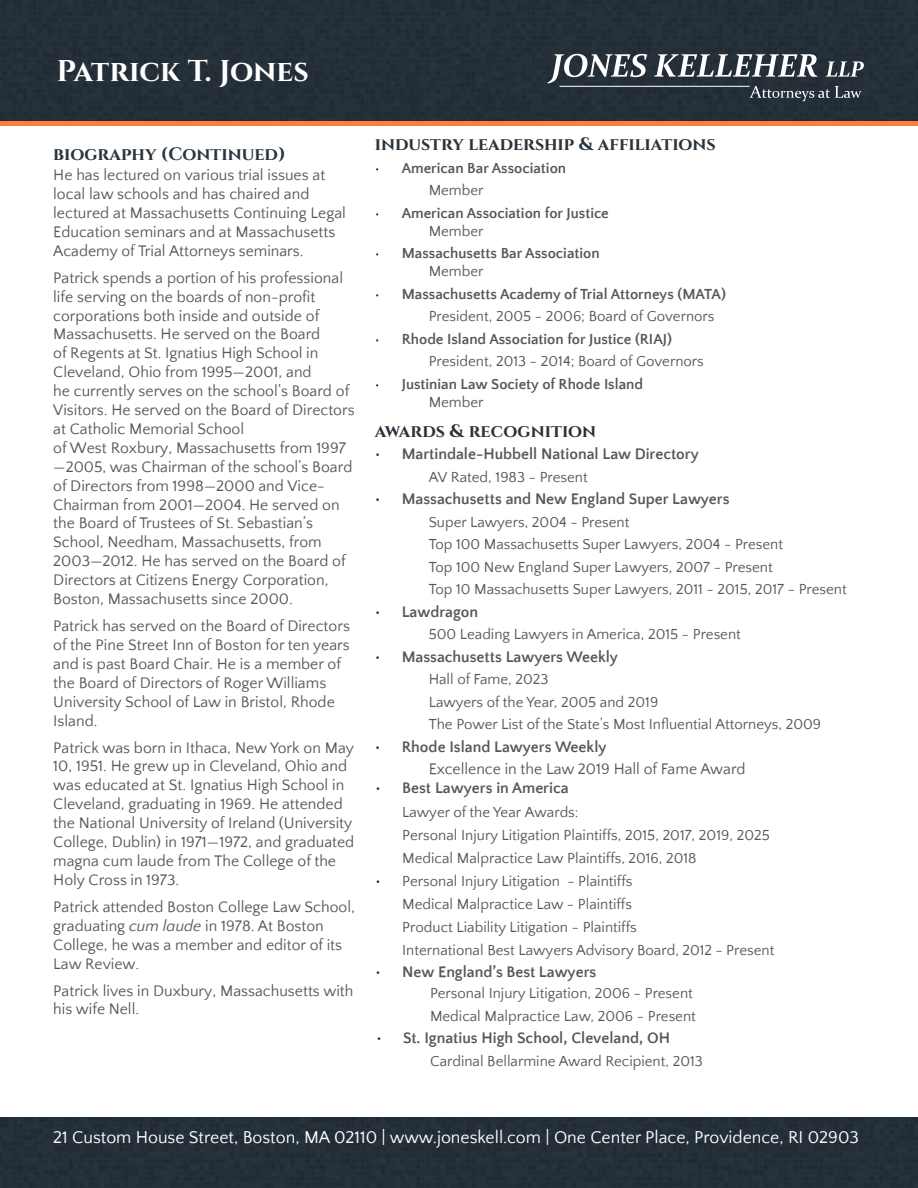
<style>
.page{position:relative;width:918px;height:1188px;background:#fff}
.page>*{position:absolute;margin:0;border:0;box-sizing:border-box;transform-origin:0 0}
.t1{font:700 30px "Cinzel";letter-spacing:-.005em;color:#fff}
.t2{font:700 18px "Cinzel";color:#29333c}
.t3{font:17.7px "Quattrocento Sans";color:#fff}
.t4{font:15.75px/18.9px "Quattrocento Sans";color:#575758}
.t5{font:700 15.75px "Quattrocento Sans";color:#575758}
.t6{font:15px/23px "Quattrocento Sans";color:#575758}
.t7{font:700 15px "Quattrocento Sans";color:#575758}
.s1{font-style:italic}
.s2{font-weight:400;color:#231f20}
.s3{font-weight:400;font-size:18px;color:#231f20}
.s4{font-size:18px;color:#231f20}
</style>
<div class="page">
<div style="left:0;top:1118px;width:918px;height:70px;background:#252f38"></div>
<div style="left:0;top:0;width:918px;height:122px;background:#252f38"></div>
<svg style="left:547px;top:54px;width:100px;height:30px"></svg>
<svg style="left:654px;top:54px;width:163px;height:23px"></svg>
<svg style="left:826px;top:61px;width:38px;height:16px"></svg>
<hr style="left:560px;top:86px;width:190px;height:1px;background:#fff">
<svg style="left:749px;top:86px;width:113px;height:15px;background:#495159"></svg>
<hr style="left:0;top:122px;width:918px;height:4px;background:#ff7d3f">
<p class="t1" style="left:57px;top:53px;width:254px">Patrick T. Jones</p>
<p class="t2" style="left:53px;top:143px;width:234px">biography (Continued)</p>
<p class="t4" style="left:53px;top:166px;width:294px">He has lectured on various trial issues at local law schools and has chaired and lectured at Massachusetts Continuing Legal Education seminars and at Massachusetts Academy of Trial Attorneys seminars.</p>
<p class="t4" style="left:53px;top:269px;width:303px">Patrick spends a portion of his professional life serving on the boards of non-profit corporations both inside and outside of Massachusetts. He served on the Board<br>of Regents at St. Ignatius High School in Cleveland, Ohio from 1995 —2001, and<br>he currently serves on the school’s Board of Visitors. He served on the Board of Directors at Catholic Memorial School<br>of West Roxbury, Massachusetts from 1997 —2005, was Chairman of the school’s Board of Directors from 1998—2000 and Vice-Chairman from 2001—2004. He served on the Board of Trustees of St. Sebastian’s School, Needham, Massachusetts, from 2003—2012. He has served on the Board of Directors at Citizens Energy Corporation, Boston, Massachusetts since 2000.</p>
<p class="t4" style="left:53px;top:617px;width:298px">Patrick has served on the Board of Directors of the Pine Street Inn of Boston for ten years and is past Board Chair. He is a member of the Board of Directors of Roger Williams University School of Law in Bristol, Rhode Island.</p>
<p class="t4" style="left:53px;top:738px;width:303px">Patrick was born in Ithaca, New York on May 10, 1951. He grew up in Cleveland, Ohio and was educated at St. Ignatius High School in Cleveland, graduating in 1969. He attended the National University of Ireland (University College, Dublin) in 1971—1972, and graduated magna cum laude from The College of the Holy Cross in 1973.</p>
<p class="t4" style="left:53px;top:898px;width:303px">Patrick attended Boston College Law School, graduating <span class="s1">cum laude</span> in 1978. At Boston College, he was a member and editor of its Law Review.</p>
<p class="t4" style="left:53px;top:981px;width:302px">Patrick lives in Duxbury, Massachusetts with his wife Nell.</p>
<p class="t2" style="left:375px;top:133px;width:342px">industry leadership &amp; affiliations</p>
<p class="t7" style="left:375px;top:160px;width:193px"><span class="s2">•</span> American Bar Association</p>
<p class="t6" style="left:429px;top:179px;width:56px">Member</p>
<p class="t7" style="left:375px;top:205px;width:236px"><span class="s2">•</span> American Association for Justice</p>
<p class="t6" style="left:429px;top:220px;width:56px">Member</p>
<p class="t7" style="left:375px;top:245px;width:226px"><span class="s2">•</span> Massachusetts Bar Association</p>
<p class="t6" style="left:429px;top:260px;width:56px">Member</p>
<p class="t7" style="left:375px;top:286px;width:353px"><span class="s2">•</span> Massachusetts Academy of Trial Attorneys (MATA)</p>
<p class="t6" style="left:429px;top:305px;width:287px">President, 2005 - 2006; Board of Governors</p>
<p class="t7" style="left:375px;top:331px;width:299px"><span class="s2">•</span> Rhode Island Association for Justice (RIAJ)</p>
<p class="t6" style="left:429px;top:350px;width:277px">President, 2013 - 2014; Board of Governors</p>
<p class="t7" style="left:375px;top:376px;width:270px"><span class="s2">•</span> Justinian Law Society of Rhode Island</p>
<p class="t6" style="left:429px;top:391px;width:56px">Member</p>
<p class="t2" style="left:375px;top:420px;width:223px">awards &amp; recognition</p>
<p class="t5" style="left:375px;top:446px;width:326px"><span class="s3">•</span> Martindale-Hubbell National Law Directory</p>
<p class="t6" style="left:429px;top:466px;width:160px">AV Rated, 1983 - Present</p>
<p class="t5" style="left:375px;top:491px;width:356px"><span class="s3">•</span> Massachusetts and New England Super Lawyers</p>
<p class="t6" style="left:429px;top:511px;width:202px">Super Lawyers, 2004 - Present</p>
<p class="t6" style="left:429px;top:533px;width:356px">Top 100 Massachusetts Super Lawyers, 2004 - Present</p>
<p class="t6" style="left:429px;top:556px;width:345px">Top 100 New England Super Lawyers, 2007 - Present</p>
<p class="t6" style="left:429px;top:578px;width:419px">Top 10 Massachusetts Super Lawyers, 2011 - 2015, 2017 - Present</p>
<p class="t5" style="left:375px;top:603px;width:105px"><span class="s3">•</span> Lawdragon</p>
<p class="t6" style="left:429px;top:623px;width:314px">500 Leading Lawyers in America, 2015 - Present</p>
<p class="t5" style="left:375px;top:648px;width:245px"><span class="s3">•</span> Massachusetts Lawyers Weekly</p>
<p class="t6" style="left:429px;top:668px;width:394px;line-height:22.5px">Hall of Fame, 2023<br>Lawyers of the Year, 2005 and 2019<br>The Power List of the State’s Most Influential Attorneys, 2009</p>
<p class="t5" style="left:375px;top:738px;width:233px"><span class="s3">•</span> Rhode Island Lawyers Weekly</p>
<p class="t4" style="left:429px;top:760px;width:318px">Excellence in the Law 2019 Hall of Fame Award</p>
<p class="t5" style="left:375px;top:780px;width:195px"><span class="s3">•</span> Best Lawyers in America</p>
<p class="t6" style="left:402px;top:801px;width:369px">Lawyer of the Year Awards:<br>Personal Injury Litigation Plaintiffs, 2015, 2017, 2019, 2025<br>Medical Malpractice Law Plaintiffs, 2016, 2018</p>
<p class="t6" style="left:402px;top:870px;width:374px;text-indent:-27px"><span class="s4">•</span> Personal Injury Litigation - Plaintiffs<br>Medical Malpractice Law - Plaintiffs<br>Product Liability Litigation - Plaintiffs<br>International Best Lawyers Advisory Board, 2012 - Present</p>
<p class="t5" style="left:375px;top:963px;width:223px"><span class="s3">•</span> New England’s Best Lawyers</p>
<p class="t6" style="left:430px;top:982px;width:264px">Personal Injury Litigation, 2006 - Present</p>
<p class="t6" style="left:430px;top:1005px;width:267px">Medical Malpractice Law, 2006 - Present</p>
<p class="t5" style="left:376px;top:1030px;width:296px"><span class="s3">•</span> St. Ignatius High School, Cleveland, OH</p>
<p class="t6" style="left:430px;top:1050px;width:274px">Cardinal Bellarmine Award Recipient, 2013</p>
<p class="t3" style="left:53px;top:1128px;width:807px">21 Custom House Street, Boston, MA 02110 | www.joneskell.com | One Center Place, Providence, RI 02903</p>
</div>
